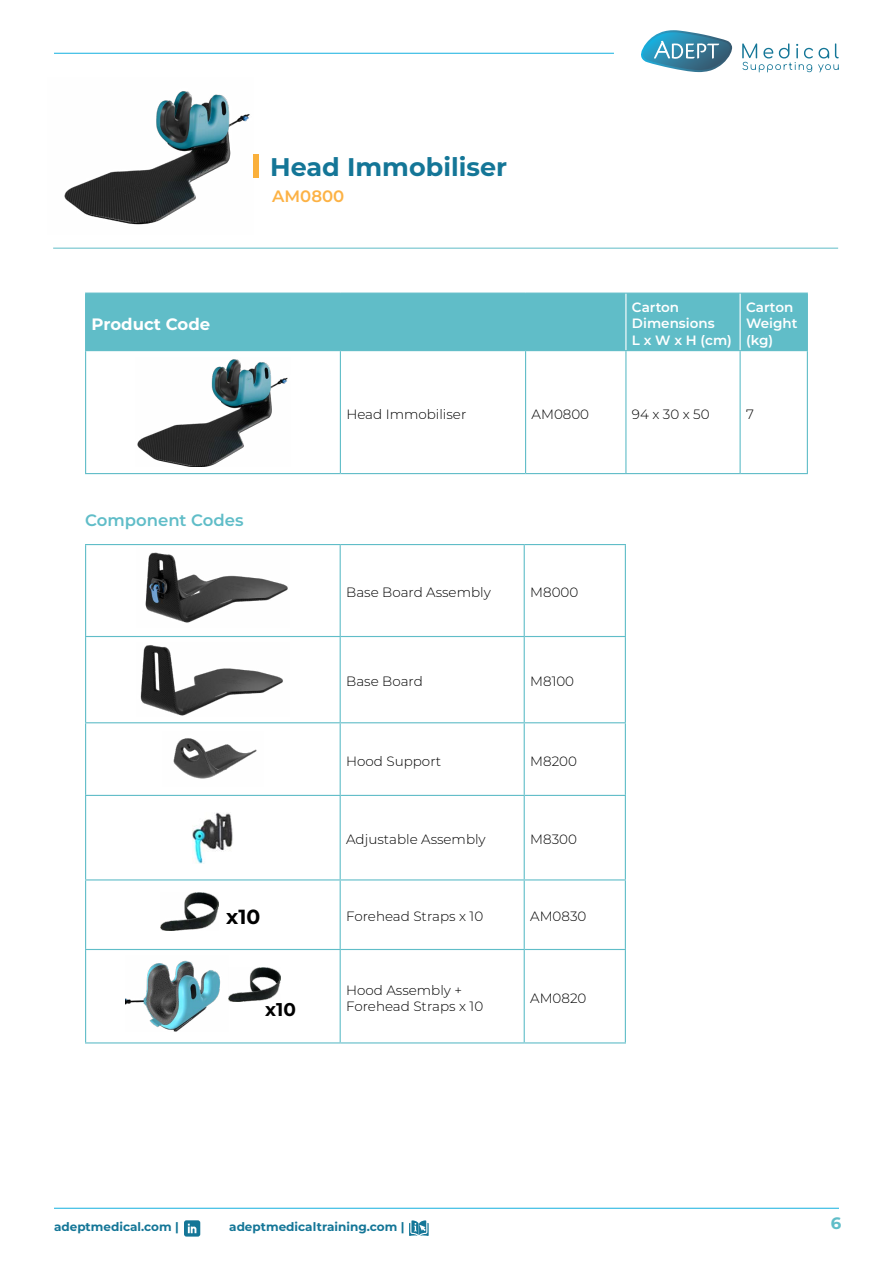
<style>
.page{position:relative;width:893px;height:1263px;background:#fff}
.page>*{position:absolute;margin:0;border:0;box-sizing:border-box;transform-origin:0 0}
.t1{font:700 25.5px "Montserrat";color:#147697}
.t2{font:700 20.4px "Montserrat";color:#000101}
.t3{font:700 18.45px "Montserrat";color:#000}
.t4{font:600 16.5px "Montserrat";color:#60bdc8}
.t5{font:700 16.5px "Montserrat";color:#fff}
.t6{font:600 16.5px "Montserrat";color:#fcb245}
.t7{font:700 16.5px "Montserrat";color:#60bdc8}
.t8{font:300 13.5px/16.2px "Montserrat";color:#000}
.t9{font:600 13.5px/16.2px "Montserrat";color:#fff}
.t10{font:700 12px "Montserrat";color:#147697}
</style>
<div class="page">
<svg style="left:184px;top:1220px;width:16px;height:16px"></svg>
<svg style="left:409px;top:1220px;width:20px;height:16px"></svg>
<hr style="left:53px;top:248px;width:785px;height:1px;background:#60bdc8">
<img style="left:64px;top:91px;width:186px;height:134px">
<div style="left:253px;top:154px;width:6px;height:24px;background:#fab03b"></div>
<div style="left:86px;top:294px;width:721px;height:56px;background:#60bdc8"></div>
<hr style="left:85px;top:351px;width:1px;height:122px;background:#60bdc8">
<hr style="left:340px;top:351px;width:1px;height:122px;background:#60bdc8">
<hr style="left:525px;top:351px;width:1px;height:122px;background:#60bdc8">
<hr style="left:625px;top:351px;width:1px;height:122px;background:#60bdc8">
<hr style="left:739px;top:351px;width:2px;height:122px;background:#60bdc8">
<hr style="left:807px;top:351px;width:1px;height:122px;background:#60bdc8">
<hr style="left:85px;top:473px;width:255px;height:1px;background:#60bdc8">
<hr style="left:340px;top:473px;width:186px;height:1px;background:#60bdc8">
<hr style="left:526px;top:473px;width:100px;height:1px;background:#60bdc8">
<hr style="left:626px;top:473px;width:114px;height:1px;background:#60bdc8">
<hr style="left:740px;top:473px;width:68px;height:1px;background:#60bdc8">
<hr style="left:85px;top:293px;width:255px;height:1px;background:#60bdc8">
<hr style="left:85px;top:294px;width:1px;height:56px;background:#60bdc8">
<hr style="left:340px;top:293px;width:186px;height:1px;background:#60bdc8">
<hr style="left:526px;top:293px;width:100px;height:1px;background:#60bdc8">
<hr style="left:85px;top:350px;width:255px;height:1px;background:#60bdc8">
<hr style="left:340px;top:350px;width:186px;height:1px;background:#60bdc8">
<hr style="left:526px;top:350px;width:100px;height:1px;background:#60bdc8">
<hr style="left:626px;top:293px;width:114px;height:1px;background:#60bdc8">
<hr style="left:740px;top:293px;width:68px;height:1px;background:#60bdc8">
<hr style="left:807px;top:294px;width:1px;height:56px;background:#60bdc8">
<hr style="left:626px;top:350px;width:114px;height:1px;background:#60bdc8">
<hr style="left:740px;top:350px;width:68px;height:1px;background:#60bdc8">
<hr style="left:625px;top:294px;width:1px;height:56px;background:#fff">
<hr style="left:739px;top:294px;width:2px;height:56px;background:#fff">
<img style="left:137px;top:359px;width:151px;height:108px">
<hr style="left:85px;top:545px;width:1px;height:91px;background:#60bdc8">
<hr style="left:340px;top:545px;width:1px;height:91px;background:#60bdc8">
<hr style="left:524px;top:545px;width:1px;height:91px;background:#60bdc8">
<hr style="left:625px;top:545px;width:1px;height:91px;background:#60bdc8">
<hr style="left:85px;top:636px;width:255px;height:1px;background:#60bdc8">
<hr style="left:85px;top:637px;width:1px;height:85px;background:#60bdc8">
<hr style="left:340px;top:636px;width:184px;height:1px;background:#60bdc8">
<hr style="left:340px;top:637px;width:1px;height:85px;background:#60bdc8">
<hr style="left:524px;top:636px;width:102px;height:1px;background:#60bdc8">
<hr style="left:524px;top:637px;width:1px;height:85px;background:#60bdc8">
<hr style="left:625px;top:637px;width:1px;height:85px;background:#60bdc8">
<hr style="left:85px;top:722px;width:255px;height:1px;background:#60bdc8">
<hr style="left:85px;top:723px;width:1px;height:72px;background:#60bdc8">
<hr style="left:340px;top:722px;width:184px;height:1px;background:#60bdc8">
<hr style="left:340px;top:723px;width:1px;height:72px;background:#60bdc8">
<hr style="left:524px;top:722px;width:102px;height:1px;background:#60bdc8">
<hr style="left:524px;top:723px;width:1px;height:72px;background:#60bdc8">
<hr style="left:625px;top:723px;width:1px;height:72px;background:#60bdc8">
<hr style="left:85px;top:795px;width:255px;height:1px;background:#60bdc8">
<hr style="left:85px;top:796px;width:1px;height:83px;background:#60bdc8">
<hr style="left:340px;top:795px;width:184px;height:1px;background:#60bdc8">
<hr style="left:340px;top:796px;width:1px;height:83px;background:#60bdc8">
<hr style="left:524px;top:795px;width:102px;height:1px;background:#60bdc8">
<hr style="left:524px;top:796px;width:1px;height:83px;background:#60bdc8">
<hr style="left:625px;top:796px;width:1px;height:83px;background:#60bdc8">
<hr style="left:85px;top:879px;width:255px;height:1px;background:#60bdc8">
<hr style="left:85px;top:880px;width:1px;height:69px;background:#60bdc8">
<hr style="left:340px;top:879px;width:184px;height:1px;background:#60bdc8">
<hr style="left:340px;top:880px;width:1px;height:69px;background:#60bdc8">
<hr style="left:524px;top:879px;width:102px;height:1px;background:#60bdc8">
<hr style="left:524px;top:880px;width:1px;height:69px;background:#60bdc8">
<hr style="left:625px;top:880px;width:1px;height:69px;background:#60bdc8">
<hr style="left:85px;top:949px;width:255px;height:1px;background:#60bdc8">
<hr style="left:85px;top:950px;width:1px;height:92px;background:#60bdc8">
<hr style="left:340px;top:949px;width:184px;height:1px;background:#60bdc8">
<hr style="left:340px;top:950px;width:1px;height:92px;background:#60bdc8">
<hr style="left:524px;top:949px;width:102px;height:1px;background:#60bdc8">
<hr style="left:524px;top:950px;width:1px;height:92px;background:#60bdc8">
<hr style="left:625px;top:950px;width:1px;height:92px;background:#60bdc8">
<hr style="left:85px;top:1042px;width:255px;height:1px;background:#60bdc8">
<hr style="left:340px;top:1042px;width:184px;height:1px;background:#60bdc8">
<hr style="left:524px;top:1042px;width:102px;height:1px;background:#60bdc8">
<hr style="left:85px;top:544px;width:255px;height:1px;background:#60bdc8">
<hr style="left:340px;top:544px;width:184px;height:1px;background:#60bdc8">
<hr style="left:524px;top:544px;width:102px;height:1px;background:#60bdc8">
<img style="left:145px;top:552px;width:143px;height:71px">
<img style="left:140px;top:645px;width:143px;height:71px">
<img style="left:173px;top:738px;width:84px;height:41px">
<img style="left:193px;top:813px;width:40px;height:50px">
<img style="left:160px;top:893px;width:58px;height:37px">
<img style="left:125px;top:960px;width:96px;height:71px">
<img style="left:228px;top:968px;width:53px;height:34px">
<hr style="left:54px;top:53px;width:560px;height:1px;background:#13b0e0">
<hr style="left:54px;top:1208px;width:785px;height:1px;background:#13b0e0">
<svg style="left:742px;top:43px;width:97px;height:29px"></svg>
<svg style="left:641px;top:30px;width:91px;height:42px"></svg>
<h1 class="t1" style="left:270px;top:149px;width:239px">Head Immobiliser</h1>
<p class="t6" style="left:272px;top:184px;width:74px">AM0800</p>
<p class="t5" style="left:92px;top:312px;width:120px">Product Code</p>
<p class="t4" style="left:85px;top:508px;width:160px">Component Codes</p>
<p class="t9" style="left:632px;top:299px;width:102px">Carton<br>Dimensions<br>L x W x H (cm)</p>
<p class="t9" style="left:746px;top:299px;width:53px">Carton<br>Weight (kg)</p>
<p class="t8" style="left:346px;top:405px;width:121px">Head Immobiliser</p>
<p class="t8" style="left:532px;top:405px;width:59px">AM0800</p>
<p class="t8" style="left:632px;top:405px;width:79px">94 x 30 x 50</p>
<p class="t8" style="left:746px;top:405px;width:9px">7</p>
<p class="t8" style="left:346px;top:584px;width:146px">Base Board Assembly</p>
<p class="t8" style="left:530px;top:584px;width:50px">M8000</p>
<p class="t8" style="left:346px;top:673px;width:78px">Base Board</p>
<p class="t8" style="left:530px;top:673px;width:45px">M8100</p>
<p class="t8" style="left:346px;top:752px;width:97px">Hood Support</p>
<p class="t8" style="left:530px;top:752px;width:48px">M8200</p>
<p class="t8" style="left:346px;top:831px;width:141px">Adjustable Assembly</p>
<p class="t8" style="left:530px;top:831px;width:48px">M8300</p>
<h2 class="t2" style="left:226px;top:902px;width:36px">x10</h2>
<p class="t8" style="left:346px;top:908px;width:139px">Forehead Straps x 10</p>
<p class="t8" style="left:530px;top:908px;width:58px">AM0830</p>
<h3 class="t3" style="left:265px;top:996px;width:32px">x10</h3>
<p class="t8" style="left:346px;top:981px;width:139px">Hood Assembly +<br>Forehead Straps x 10</p>
<p class="t8" style="left:530px;top:989px;width:58px">AM0820</p>
<p class="t10" style="left:54px;top:1218px;width:126px">adeptmedical.com |</p>
<p class="t10" style="left:229px;top:1218px;width:177px">adeptmedicaltraining.com |</p>
<p class="t7" style="left:831px;top:1211px;width:12px">6</p>
</div>
